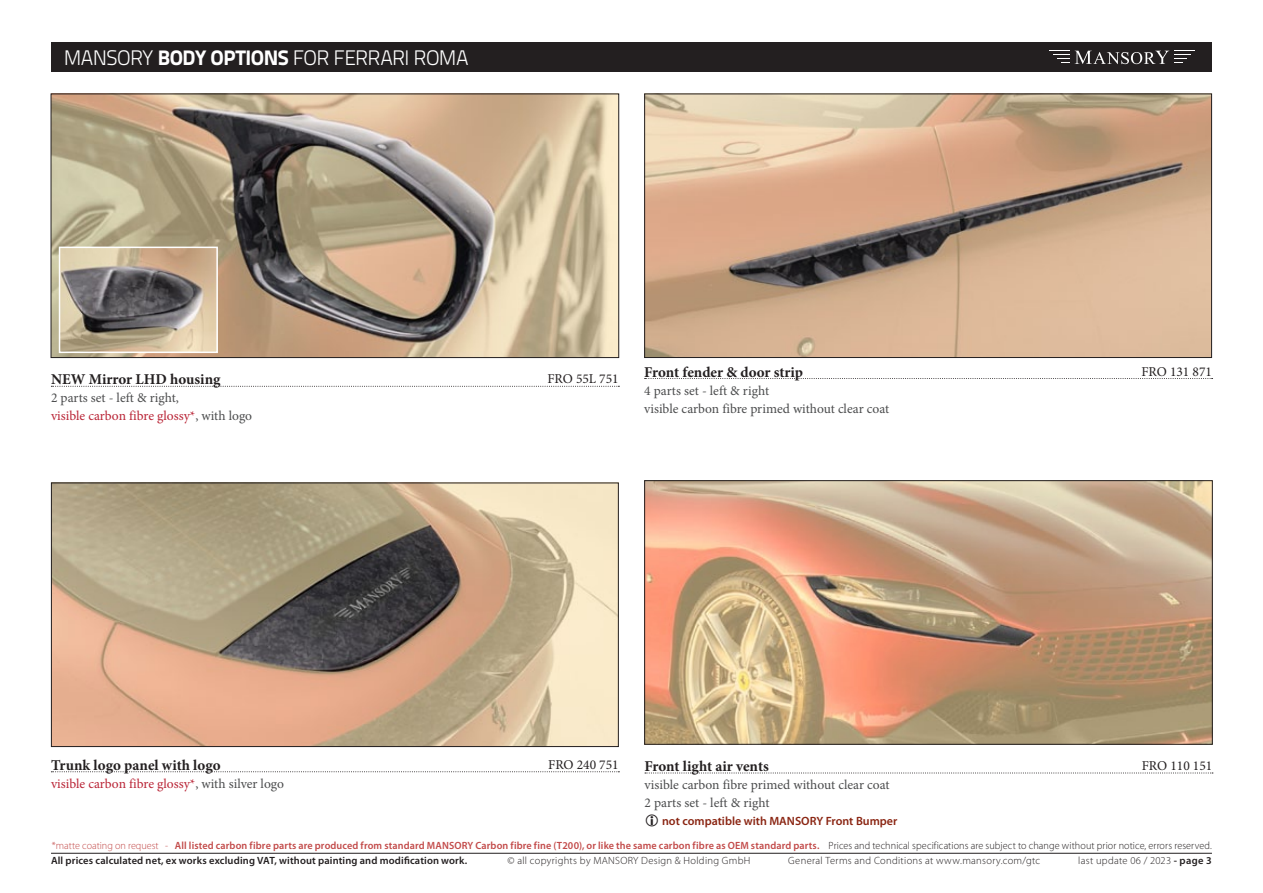
<style>
.page{position:relative;width:1263px;height:893px;background:#fff}
.page>*{position:absolute;margin:0;border:0;box-sizing:border-box;transform-origin:0 0}
.t1{font:300 21px "Titillium Text 22 L";letter-spacing:-.035em;color:#fff}
.t2{font:700 15px "Minion Pro";color:#231f20}
.t3{font:13.5px/18px "Minion Pro";color:#4b4c4d}
.t4{font:13.5px "Minion Pro";color:#b92436}
.t5{font:13.5px "Minion Pro";color:#231f20}
.t6{font:600 12px "Myriad Pro";color:#8a2512}
.t7{font:600 10.5px/15px "Myriad Pro";letter-spacing:.015em;color:#c24a49}
.t8{font:300 10.5px "Myriad Pro";letter-spacing:.03em;color:#231f20}
.s1{font-weight:800}
.s2{color:#b92436}
.s3{color:#4b4c4d}
.s4{font-weight:300}
.s5{font-weight:300;color:#231f20}
.s6{color:#231f20}
.s7{font-weight:600}
</style>
<div class="page">
<div style="left:51px;top:43px;width:1161px;height:29px;background:#231f20"></div>
<svg style="left:1053px;top:54px;width:16px;height:9px"></svg>
<svg style="left:1075px;top:51px;width:116px;height:13px"></svg>
<hr style="left:51px;top:853px;width:1161px;height:1px;background:#231f20">
<img style="left:53px;top:485px;width:564px;height:260px">
<div style="left:51px;top:483px;width:568px;height:264px;border:1px solid #231f20"></div>
<svg style="left:51px;top:771px;width:568px;height:1px"></svg>
<svg style="left:51px;top:386px;width:568px;height:1px"></svg>
<svg style="left:645px;top:378px;width:567px;height:1px"></svg>
<img style="left:646px;top:96px;width:564px;height:260px">
<div style="left:644px;top:94px;width:568px;height:264px;border:1px solid #231f20"></div>
<img style="left:53px;top:96px;width:564px;height:260px">
<div style="left:51px;top:94px;width:568px;height:264px;border:1px solid #231f20"></div>
<img style="left:62px;top:250px;width:153px;height:100px">
<div style="left:59px;top:247px;width:159px;height:106px;border:2px solid #fff"></div>
<svg style="left:645px;top:773px;width:568px;height:1px"></svg>
<img style="left:646px;top:482px;width:565px;height:261px">
<div style="left:644px;top:480px;width:569px;height:265px;border:1px solid #231f20"></div>
<h1 class="t1" style="left:64px;top:43px;width:305px">MANSORY <span class="s1">BODY OPTIONS</span> FOR FERRAR</h1>
<h1 class="t1" style="left:405px;top:43px;width:24px">I ROMA</h1>
<h2 class="t2" style="left:51px;top:369px;width:171px">NEW Mirror LHD housing</h2>
<p class="t3" style="left:51px;top:389px;width:203px">2 parts set - left &amp; right,<br><span class="s2">visible carbon fibre glossy*</span>, with logo</p>
<p class="t5" style="left:547px;top:370px;width:73px">FRO 55L 751</p>
<h2 class="t2" style="left:644px;top:361px;width:160px">Front fender &amp; door strip</h2>
<p class="t5" style="left:1141px;top:362px;width:72px">FRO 131 871</p>
<p class="t3" style="left:644px;top:381px;width:246px">4 parts set - left &amp; right<br>visible carbon fibre primed without clear coat</p>
<h2 class="t2" style="left:51px;top:754px;width:171px">Trunk logo panel with logo</h2>
<p class="t4" style="left:51px;top:774px;width:234px">visible carbon fibre glossy*<span class="s3">, with silver logo</span></p>
<p class="t5" style="left:548px;top:755px;width:72px">FRO 240 751</p>
<h2 class="t2" style="left:645px;top:756px;width:126px">Front light air vents</h2>
<p class="t5" style="left:1142px;top:757px;width:72px">FRO 110 151</p>
<p class="t3" style="left:645px;top:776px;width:246px">visible carbon fibre primed without clear coat<br>2 parts set - left &amp; right</p>
<p class="t6" style="left:662px;top:813px;width:237px">not compatible with MANSORY Front Bumper</p>
<p class="t7" style="left:51px;top:837px;width:1162px"><span class="s4">*matte coating on request -</span> All listed carbon fibre parts are produced from standard MANSORY Carbon fibre fine (T200), or like the same carbon fibre as OEM standard parts. <span class="s5">Prices and technical specifications are subject to change without prior notice, errors reserved.<br></span><span class="s6">All prices calculated net, ex works excluding VAT, without painting and modification work.</span></p>
<p class="t8" style="left:508px;top:854px;width:244px">© all copyrights by MANSORY Design &amp; Holding GmbH</p>
<p class="t8" style="left:788px;top:854px;width:253px">General Terms and Conditions at www.mansory.com/gtc</p>
<p class="t8" style="left:1078px;top:854px;width:135px">last update 06 / 2023 <span class="s7">- page 3</span></p>
</div>
